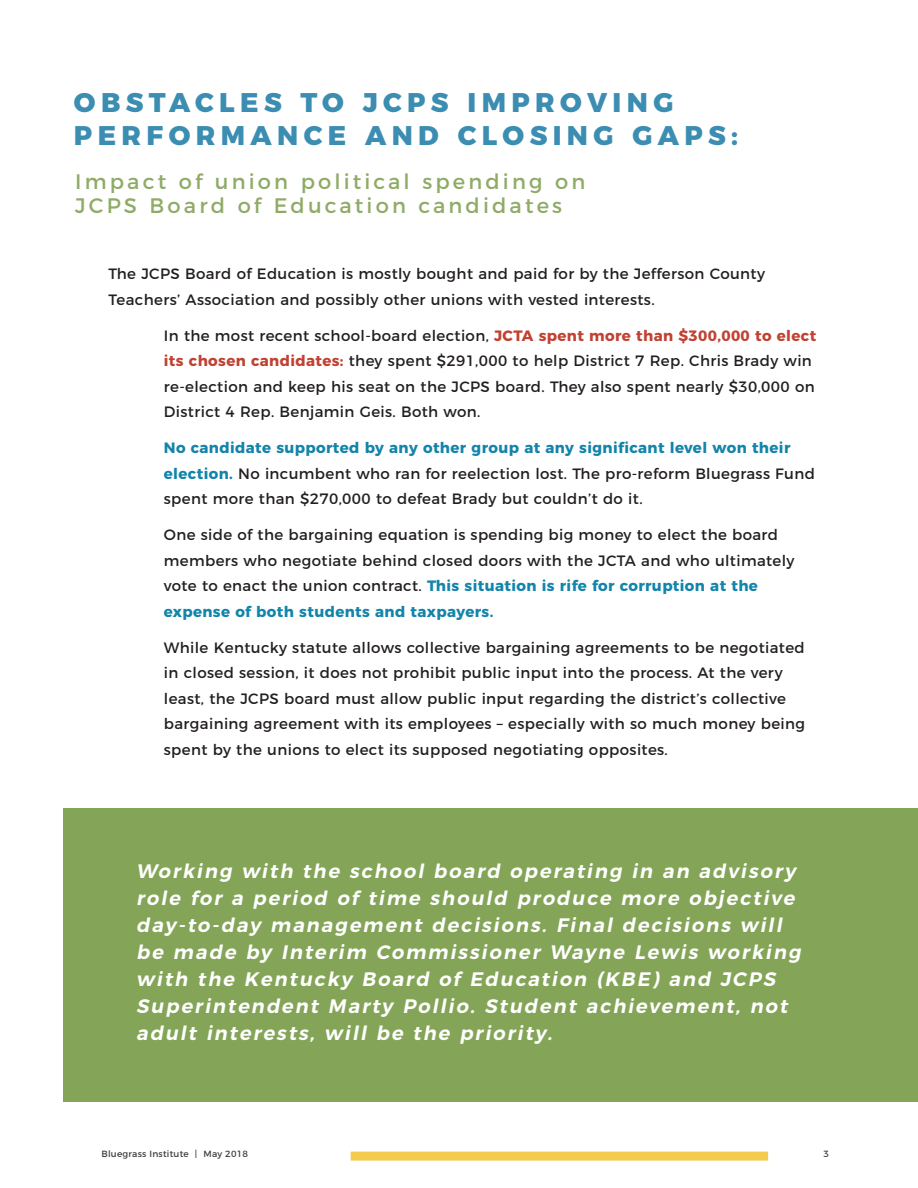
<style>
.page{position:relative;width:918px;height:1188px;background:#fff}
.page>*{position:absolute;margin:0;border:0;box-sizing:border-box;transform-origin:0 0}
.Page_Title{font:800 27px "Montserrat";letter-spacing:.2em;color:#3b8db1}
.Page_Subtitle{font:21px "Montserrat";letter-spacing:.15em;color:#8fab67}
.Quotation_2__blue{font:italic 600 19.5px/27px "Montserrat";color:#fff}
.t1{font:15px/25.5px "Montserrat";letter-spacing:.025em;color:#231f20}
.t2{font:9px "Montserrat";letter-spacing:.025em;color:#3e3e3f}
.s1{font-weight:700;color:#c14232}
.s2{font-weight:700;color:#1384aa}
</style>
<div class="page">
<div style="left:64px;top:808px;width:854px;height:294px;background:#84a558"></div>
<div style="left:351px;top:1152px;width:417px;height:9px;background:#f3cb4d"></div>
<p class="Page_Title" style="left:74px;top:80px;width:601px">OBSTACLES TO JCPS IMPROVING</p>
<p class="Page_Title" style="left:74px;top:113px;width:666px">PERFORMANCE AND CLOSING GAPS:</p>
<p class="Page_Subtitle" style="left:75px;top:165px;width:512px">Impact of union political spending on</p>
<p class="Page_Subtitle" style="left:75px;top:189px;width:488px">JCPS Board of Education candidates</p>
<p class="t1" style="left:109px;top:260px;width:658px">The JCPS Board of Education is mostly bought and paid for by the Jefferson County<br>Teachers’ Association and possibly other unions with vested interests.</p>
<p class="t1" style="left:164px;top:321px;width:654px">In the most recent school-board election, <span class="s1">JCTA spent more than $300,000 to elect its chosen candidates:</span> they spent $291,000 to help District 7 Rep. Chris Brady win re-election and keep his seat on the JCPS board. They also spent nearly $30,000 on District 4 Rep. Benjamin Geis. Both won.</p>
<p class="t1" style="left:164px;top:434px;width:653px"><span class="s2">No candidate supported by any other group at any significant level won their election.</span> No incumbent who ran for reelection lost. The pro-reform Bluegrass Fund spent more than $270,000 to defeat Brady but couldn’t do it.</p>
<p class="t1" style="left:164px;top:521px;width:632px">One side of the bargaining equation is spending big money to elect the board members who negotiate behind closed doors with the JCTA and who ultimately vote to enact the union contract. <span class="s2">This situation is rife for corruption at the expense of both students and taxpayers.</span></p>
<p class="t1" style="left:164px;top:633px;width:643px">While Kentucky statute allows collective bargaining agreements to be negotiated in closed session, it does not prohibit public input into the process. At the very least, the JCPS board must allow public input regarding the district’s collective bargaining agreement with its employees – especially with so much money being spent by the unions to elect its supposed negotiating opposites.</p>
<p class="Quotation_2__blue" style="left:136px;top:856px;width:671px">Working with the school board operating in an advisory role for a period of time should produce more objective day-to-day management decisions. Final decisions will be made by Interim Commissioner Wayne Lewis working with the Kentucky Board of Education (KBE) and JCPS Superintendent Marty Pollio. Student achievement, not adult interests, will be the priority.</p>
<p class="t2" style="left:102px;top:1146px;width:148px">Bluegrass Institute | May 2018</p>
<p class="t2" style="left:824px;top:1146px;width:7px">3</p>
</div>
